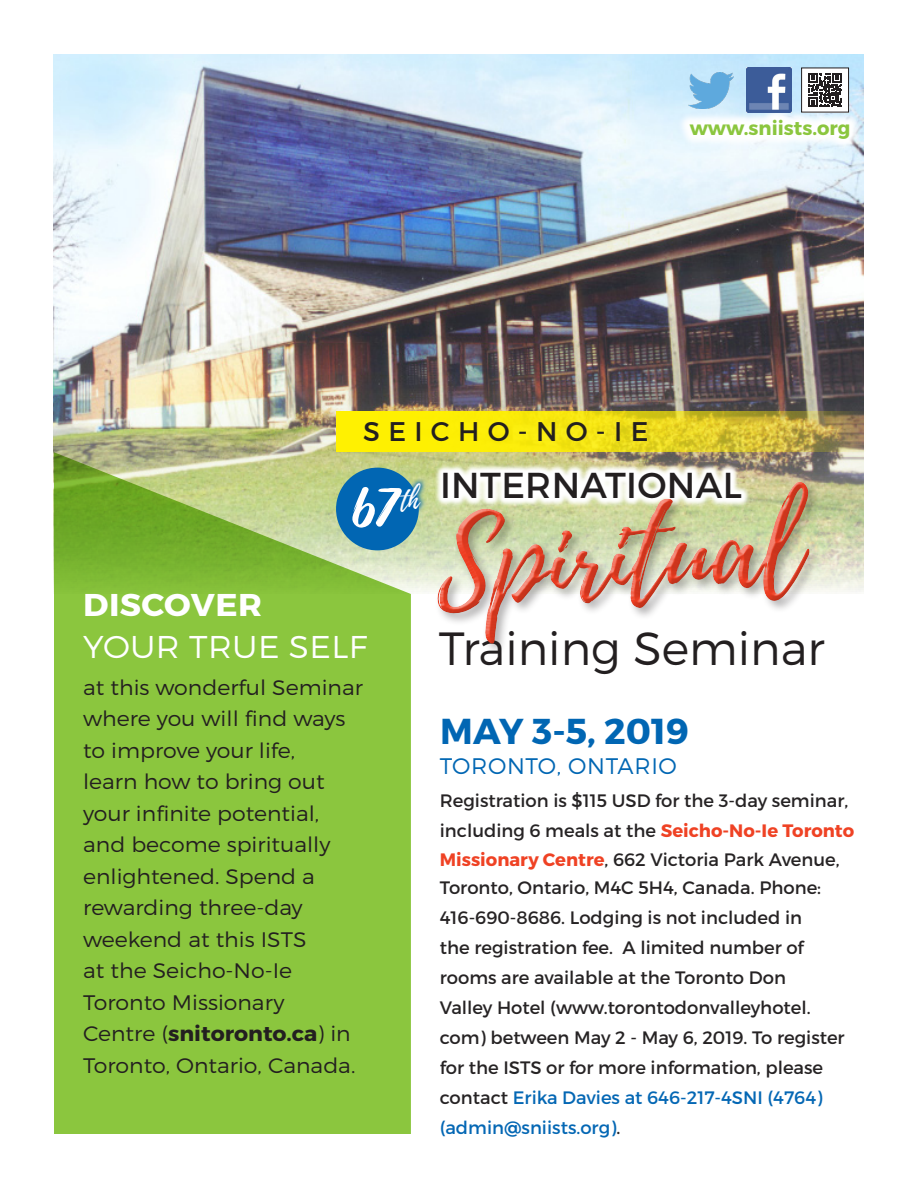
<style>
.page{position:relative;width:918px;height:1188px;background:#fff}
.page>*{position:absolute;margin:0;border:0;box-sizing:border-box;transform-origin:0 0}
.t1{font:114px "Playlist Script";color:#ef3e22}
.t2{font:67.2px "Playlist Script";color:#fff}
.t3{font:300 46.5px "Montserrat";color:#231f20}
.t4{font:36px "Montserrat";letter-spacing:.01em;color:#231f20}
.t5{font:700 36px "Montserrat";color:#0166b3}
.t6{font:300 31.5px "Montserrat";letter-spacing:.01em;color:#fff;scale:1.05 1}
.t7{font:700 31.5px "Montserrat";letter-spacing:.01em;color:#fff;scale:1.05 1}
.t8{font:27px "Montserrat";letter-spacing:.31em;color:#231f20}
.t9{font:24.3px "Playlist Script";color:#fff}
.t10{font:300 22.5px "Montserrat";letter-spacing:.03em;color:#0166b3}
.t11{font:300 21px/31.5px "Montserrat";color:#231f20;scale:1.05 1}
.t12{font:700 19.5px "Montserrat";color:#8bc63e}
.t13{font:18px/29.7px "Montserrat";color:#262324}
.s1{font-weight:700}
.s2{font-weight:700;color:#ef4224}
.s3{color:#0467b4}
</style>
<div class="page">
<div style="left:54px;top:594px;width:357px;height:540px;background:#8bc63e"></div>
<img style="left:53px;top:54px;width:811px;height:540px">
<svg style="left:434px;top:463px;width:317px;height:10px"></svg>
<svg style="left:677px;top:107px;width:185px;height:45px"></svg>
<div style="left:802px;top:68px;width:47px;height:44px;background:#fff"></div>
<svg style="left:808px;top:73px;width:34px;height:34px"></svg>
<div style="left:801px;top:67px;width:48px;height:46px;border:1px solid #231f20"></div>
<img style="left:747px;top:68px;width:45px;height:44px">
<img style="left:688px;top:72px;width:45px;height:37px">
<img style="left:336px;top:412px;width:528px;height:40px">
<svg style="left:424px;top:473px;width:400px;height:6px"></svg>
<svg style="left:424px;top:479px;width:401px;height:172px"></svg>
<div style="left:336px;top:468px;width:83px;height:82px;background:#0166b3;border-radius:50%"></div>
<div style="left:346px;top:477px;width:81px;height:56px;background:#0166b3"></div>
<p class="t12" style="left:690px;top:116px;width:162px">www.sniists.org</p>
<p class="t8" style="left:363px;top:415px;width:287px">SEICHO-NO-IE</p>
<h1 class="t1" style="left:430px;top:487px;width:368px;rotate:-4deg">Spiritual</h1>
<p class="t4" style="left:440px;top:463px;width:303px">INTERNATIONAL</p>
<p class="t9" style="left:401px;top:483px;width:19px">th</p>
<p class="t2" style="left:351px;top:453px;width:49px">67</p>
<p class="t7" style="left:83px;top:585px;width:172px">DISCOVER</p>
<p class="t6" style="left:83px;top:628px;width:272px">YOUR TRUE SELF</p>
<p class="t11" style="left:83px;top:671px;width:268px">at this wonderful Seminar where you will find ways to improve your life,<br>learn how to bring out your infinite potential, and become spiritually enlightened. Spend a rewarding three-day weekend at this ISTS<br>at the Seicho-No-Ie<br>Toronto Missionary<br>Centre (<span class="s1">snitoronto.ca</span>) in<br>Toronto, Ontario, Canada.</p>
<p class="t3" style="left:439px;top:620px;width:388px">Training Seminar</p>
<p class="t5" style="left:440px;top:709px;width:250px">MAY 3-5, 2019</p>
<p class="t10" style="left:440px;top:753px;width:238px">TORONTO, ONTARIO</p>
<p class="t13" style="left:440px;top:786px;width:416px">Registration is $115 USD for the 3-day seminar, including 6 meals at the <span class="s2">Seicho-No-Ie Toronto Missionary Centre</span>, 662 Victoria Park Avenue, Toronto, Ontario, M4C 5H4, Canada. Phone:<br>416-690-8686. Lodging is not included in<br>the registration fee. A limited number of rooms are available at the Toronto Don<br>Valley Hotel (www.torontodonvalleyhotel. com) between May 2 - May 6, 2019. To register for the ISTS or for more information, please contact <span class="s3">Erika Davies at 646-217-4SNI (4764) (admin@sniists.org)</span>.</p>
</div>
